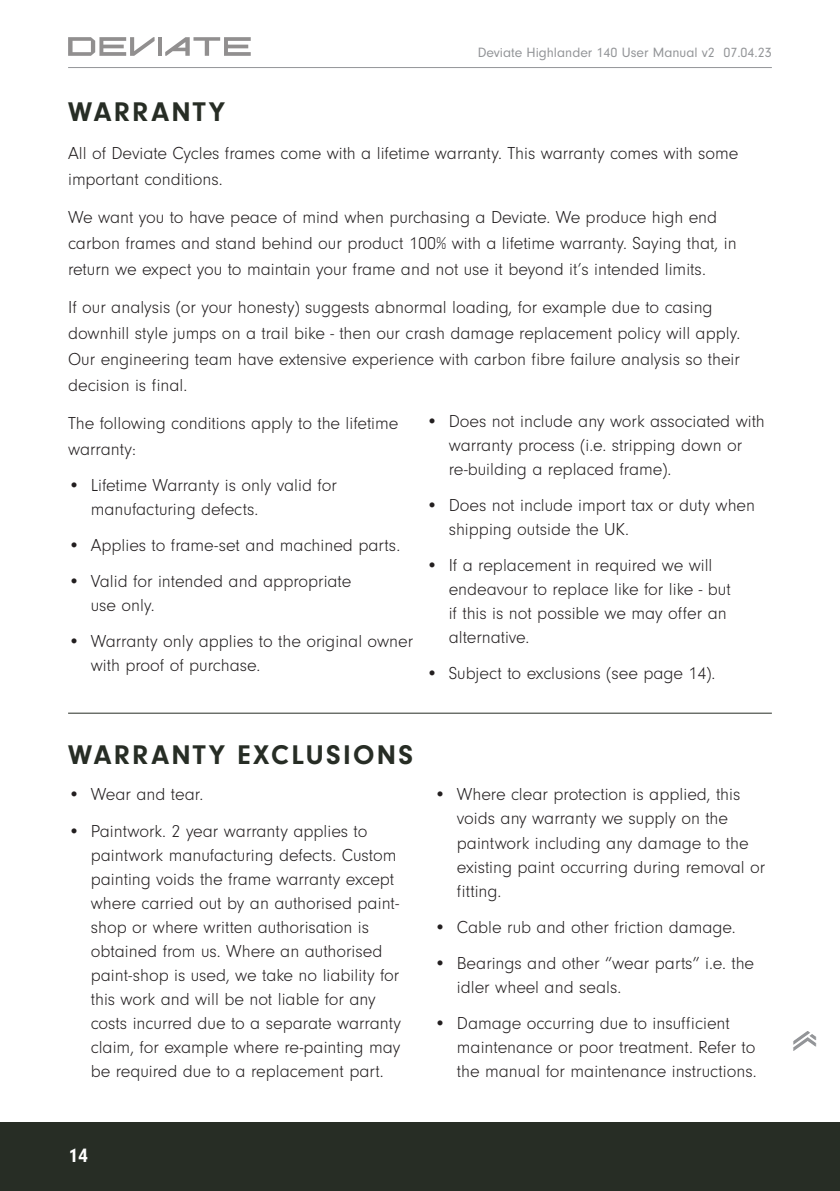
<style>
.page{position:relative;width:840px;height:1191px;background:#fff}
.page>*{position:absolute;margin:0;border:0;box-sizing:border-box;transform-origin:0 0}
.Headlines{font:700 28px "Neuzeit Gro";letter-spacing:.08em;color:#272d25}
.t1{font:700 20px "Neuzeit Gro";color:#fff}
.t2{font:300 18px/24px "Neuzeit Gro";color:#231f20}
.t3{font:14px "Neuzeit Gro";color:#939598}
</style>
<div class="page">
<div style="left:0;top:1123px;width:839px;height:68px;background:#272d25"></div>
<hr style="left:158px;top:37px;width:3px;height:19px;background:#231f20">
<svg style="left:165px;top:37px;width:85px;height:19px"></svg>
<svg style="left:68px;top:37px;width:86px;height:19px"></svg>
<hr style="left:68px;top:67px;width:703px;height:1px;background:#939598">
<hr style="left:68px;top:713px;width:703px;height:1px;background:#272d25">
<p class="t3" style="left:477px;top:45px;width:295px">Deviate Highlander 140 User Manual v2 07.04.23</p>
<p class="Headlines" style="left:68px;top:96px;width:158px">WARRANTY</p>
<p class="t2" style="left:68px;top:140px;width:671px;line-height:26px">All of Deviate Cycles frames come with a lifetime warranty. This warranty comes with some important conditions.</p>
<p class="t2" style="left:68px;top:204px;width:669px;line-height:26px">We want you to have peace of mind when purchasing a Deviate. We produce high end carbon frames and stand behind our product 100% with a lifetime warranty. Saying that, in return we expect you to maintain your frame and not use it beyond it’s intended limits.</p>
<p class="t2" style="left:68px;top:294px;width:673px;line-height:26px">If our analysis (or your honesty) suggests abnormal loading, for example due to casing downhill style jumps on a trail bike - then our crash damage replacement policy will apply.<br>Our engineering team have extensive experience with carbon fibre failure analysis so their decision is final.</p>
<p class="t2" style="left:68px;top:410px;width:331px;line-height:26px">The following conditions apply to the lifetime warranty:</p>
<p class="t2" style="left:91px;top:473px;width:247px;text-indent:-23px">• Lifetime Warranty is only valid for manufacturing defects.</p>
<p class="t2" style="left:68px;top:533px;width:331px">• Applies to frame-set and machined parts.</p>
<p class="t2" style="left:91px;top:569px;width:262px;text-indent:-23px">• Valid for intended and appropriate use only.</p>
<p class="t2" style="left:91px;top:629px;width:324px;text-indent:-23px">• Warranty only applies to the original owner with proof of purchase.</p>
<p class="t2" style="left:448px;top:409px;width:317px;text-indent:-23px">• Does not include any work associated with warranty process (i.e. stripping down or re-building a replaced frame).</p>
<p class="t2" style="left:448px;top:493px;width:308px;text-indent:-23px">• Does not include import tax or duty when shipping outside the UK.</p>
<p class="t2" style="left:448px;top:553px;width:283px;text-indent:-23px">• If a replacement in required we will endeavour to replace like for like - but if this is not possible we may offer an alternative.</p>
<p class="t2" style="left:426px;top:661px;width:288px">• Subject to exclusions (see page 14).</p>
<p class="Headlines" style="left:68px;top:739px;width:346px">WARRANTY EXCLUSIONS</p>
<p class="t2" style="left:68px;top:783px;width:134px">• Wear and tear.</p>
<p class="t2" style="left:91px;top:819px;width:312px;text-indent:-23px">• Paintwork. 2 year warranty applies to paintwork manufacturing defects. Custom painting voids the frame warranty except where carried out by an authorised paint&shy;shop or where written authorisation is obtained from us. Where an authorised paint-shop is used, we take no liability for this work and will be not liable for any costs incurred due to a separate warranty claim, for example where re-painting may be required due to a replacement part.</p>
<p class="t2" style="left:456px;top:783px;width:310px;text-indent:-23px">• Where clear protection is applied, this voids any warranty we supply on the paintwork including any damage to the existing paint occurring during removal or fitting.</p>
<p class="t2" style="left:434px;top:915px;width:300px">• Cable rub and other friction damage.</p>
<p class="t2" style="left:456px;top:951px;width:298px;text-indent:-23px">• Bearings and other “wear parts” i.e. the idler wheel and seals.</p>
<p class="t2" style="left:456px;top:1011px;width:300px;text-indent:-23px">• Damage occurring due to insufficient maintenance or poor treatment. Refer to the manual for maintenance instructions.</p>
<p class="t1" style="left:68px;top:1143px;width:21px">14</p>
</div>
